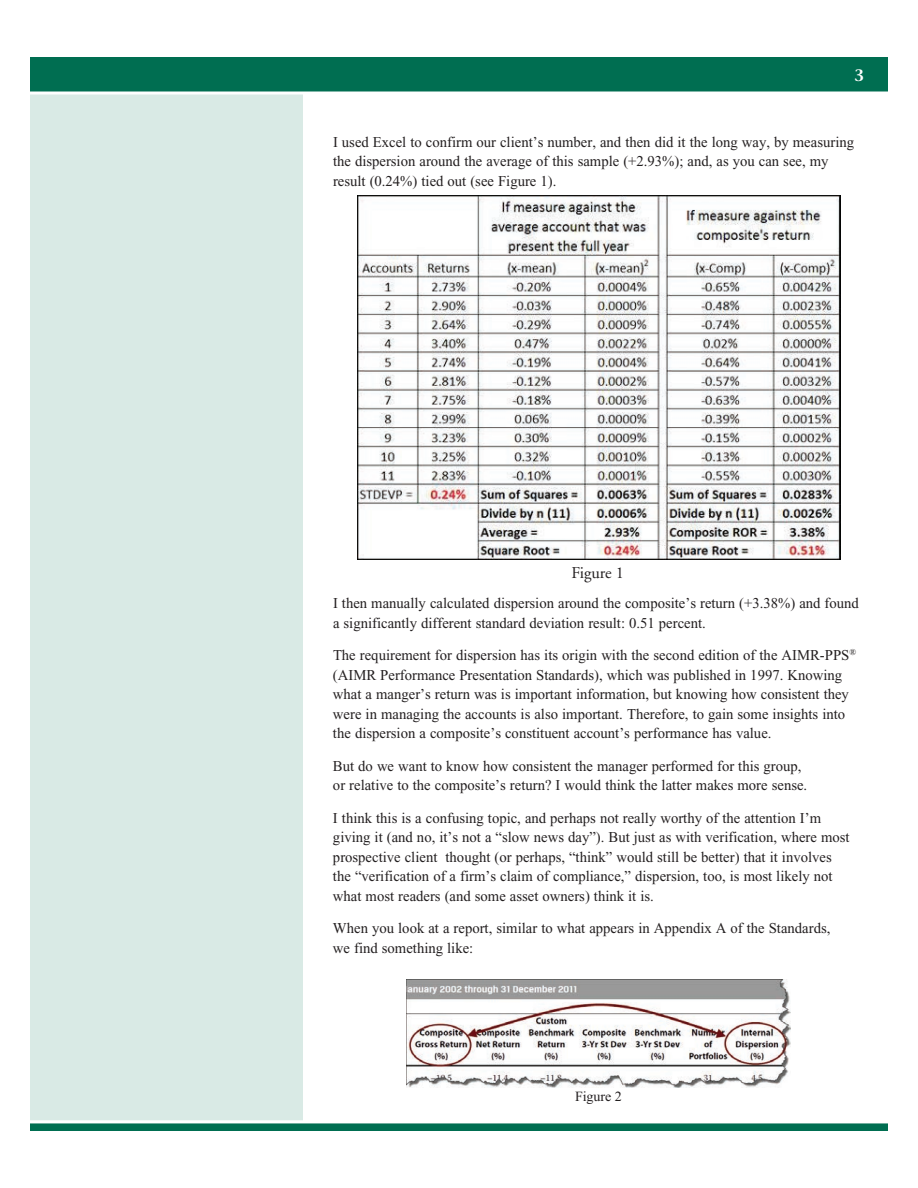
<style>
.page{position:relative;width:918px;height:1188px;background:#fff}
.page>*{position:absolute;margin:0;border:0;box-sizing:border-box;transform-origin:0 0}
.t1{font:16.5px "Adobe Garamond";color:#231f20}
.t2{font:600 16.5px "Stone Serif";color:#fff}
.t3{font:15px/19.5px "Times New Roman";color:#231f20}
.t4{font:14.1px "Times New Roman";letter-spacing:-.005em;color:#231f20}
</style>
<div class="page">
<div style="left:28px;top:90px;width:276px;height:1032px;background:#d9eae5"></div>
<div style="left:27px;top:89px;width:279px;height:1035px;border:3px solid #fff"></div>
<div style="left:28px;top:56px;width:862px;height:37px;background:#006e51"></div>
<div style="left:27px;top:54px;width:864px;height:40px;border:3px solid #fff"></div>
<div style="left:28px;top:1122px;width:862px;height:10px;background:#006e51"></div>
<div style="left:27px;top:1120px;width:864px;height:14px;border:3px solid #fff"></div>
<img style="left:407px;top:979px;width:383px;height:109px">
<img style="left:358px;top:195px;width:482px;height:365px">
<p class="t2" style="left:854px;top:65px;width:11px">3</p>
<p class="t3" style="left:333px;top:132px;width:523px">I used Excel to confirm our client’s number, and then did it the long way, by measuring the dispersion around the average of this sample (+2.93%); and, as you can see, my result (0.24%) tied out (see Figure 1).</p>
<p class="t1" style="left:571px;top:564px;width:54px">Figure 1</p>
<p class="t3" style="left:333px;top:594px;width:527px">I then manually calculated dispersion around the composite’s return (+3.38%) and found a significantly different standard deviation result: 0.51 percent.</p>
<p class="t3" style="left:333px;top:645px;width:525px">The requirement for dispersion has its origin with the second edition of the AIMR-PPS<sup>® </sup>(AIMR Performance Presentation Standards), which was published in 1997. Knowing what a manger’s return was is important information, but knowing how consistent they were in managing the accounts is also important. Therefore, to gain some insights into the dispersion a composite’s constituent account’s performance has value.</p>
<p class="t3" style="left:333px;top:756px;width:476px">But do we want to know how consistent the manager performed for this group, or relative to the composite’s return? I would think the latter makes more sense.</p>
<p class="t3" style="left:333px;top:808px;width:518px">I think this is a confusing topic, and perhaps not really worthy of the attention I’m giving it (and no, it’s not a “slow news day”). But just as with verification, where most prospective client thought (or perhaps, “think” would still be better) that it involves the “verification of a firm’s claim of compliance,” dispersion, too, is most likely not what most readers (and some asset owners) think it is.</p>
<p class="t3" style="left:333px;top:918px;width:499px">When you look at a report, similar to what appears in Appendix A of the Standards, we find something like:</p>
<p class="t4" style="left:575px;top:1087px;width:48px">Figure 2</p>
</div>
